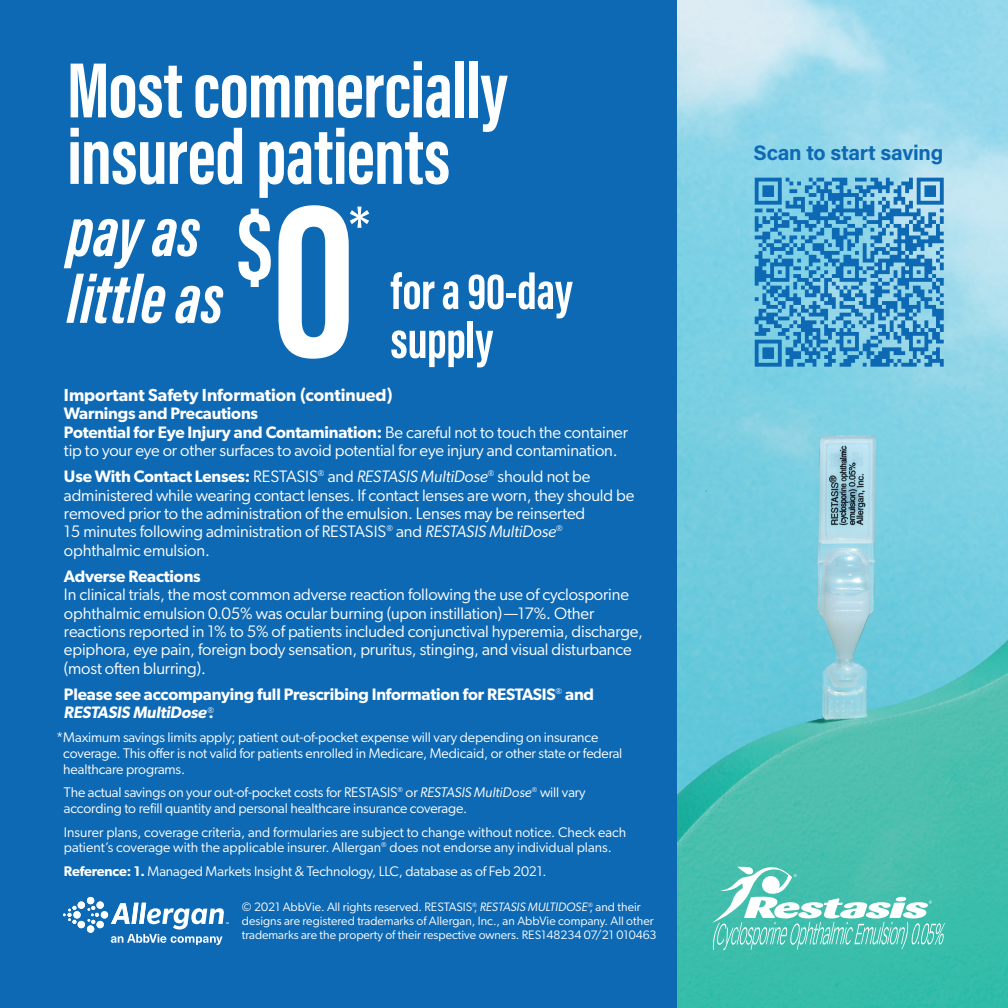
<style>
.page{position:relative;width:1008px;height:1008px;background:#0d69b4}
.page>*{position:absolute;margin:0;border:0;box-sizing:border-box;transform-origin:0 0}
.t1{font:700 230.3px "Acumin Pro Extra Cond";color:#fff}
.t2{font:700 102.2px "Acumin Pro Extra Cond";color:#fff}
.t3{font:700 80.5px/66.5px "Acumin Pro Extra Cond";letter-spacing:-.01em;color:#fff}
.t4{font:74.38px "Acumin Pro Extra Cond";color:#fff}
.t5{font:italic 700 70.52px/66.9px "Acumin Pro Extra Cond";letter-spacing:.005em;color:#fff}
.t6{font:700 52.5px/49px "Acumin Pro Extra Cond";letter-spacing:-.01em;color:#fff}
.t7{font:700 21px "Acumin Pro";letter-spacing:-.015em;color:#0d69b4}
.t8{font:600 17.5px "Gibson";color:#fff}
.t9{font:16.62px/18.4px "Gibson";letter-spacing:-.01em;color:#fff}
.t10{font:600 16.62px/18.4px "Gibson";letter-spacing:-.01em;color:#fff}
.t11{font:14px/15.8px "Gibson";letter-spacing:-.01em;color:#fff}
.t12{font:12.25px/14px "Gibson";color:#fff}
.s1{font-weight:600}
.s2{font-style:italic}
</style>
<div class="page">
<img style="left:677px;top:0;width:331px;height:1008px">
<div style="left:96px;top:901px;width:8px;height:8px;background:#98bede;border-radius:50%"></div>
<div style="left:96px;top:921px;width:8px;height:7px;background:#fff;border-radius:50%"></div>
<div style="left:87px;top:897px;width:7px;height:7px;background:#fff;border-radius:50%"></div>
<svg style="left:88px;top:906px;width:11px;height:18px"></svg>
<svg style="left:63px;top:906px;width:13px;height:18px"></svg>
<div style="left:97px;top:901px;width:7px;height:8px;background:#fff;border-radius:50%"></div>
<div style="left:101px;top:911px;width:7px;height:8px;background:#fff;border-radius:50%"></div>
<div style="left:97px;top:921px;width:7px;height:7px;background:#fff;border-radius:50%"></div>
<div style="left:87px;top:925px;width:7px;height:8px;background:#fff;border-radius:50%"></div>
<div style="left:78px;top:921px;width:7px;height:7px;background:#fff;border-radius:50%"></div>
<div style="left:73px;top:911px;width:8px;height:8px;background:#fff;border-radius:50%"></div>
<div style="left:78px;top:901px;width:7px;height:8px;background:#fff;border-radius:50%"></div>
<svg style="left:111px;top:903px;width:118px;height:42px"></svg>
<svg style="left:712px;top:867px;width:233px;height:83px;background:#6cccbe"></svg>
<svg style="left:755px;top:178px;width:189px;height:189px"></svg>
<p class="t3" style="left:67px;top:56px;width:442px">Most commercially insured patients</p>
<p class="t5" style="left:67px;top:198px;width:158px">pay as little as</p>
<p class="t2" style="left:237px;top:183px;width:38px">$</p>
<p class="t1" style="left:271px;top:138px;width:86px">0</p>
<p class="t4" style="left:349px;top:187px;width:23px">*</p>
<p class="t6" style="left:391px;top:266px;width:184px">for a 90-day supply</p>
<p class="t8" style="left:64px;top:384px;width:330px">Important Safety Information (continued)</p>
<p class="t10" style="left:64px;top:404px;width:196px">Warnings and Precautions</p>
<p class="t9" style="left:64px;top:422px;width:566px"><span class="s1">Potential for Eye Injury and Contamination:</span> Be careful not to touch the container tip to your eye or other surfaces to avoid potential for eye injury and contamination.</p>
<p class="t9" style="left:64px;top:467px;width:572px"><span class="s1">Use With Contact Lenses:</span> RESTASIS<sup>®</sup> and <span class="s2">RESTASIS MultiDose</span><sup>®</sup> should not be administered while wearing contact lenses. If contact lenses are worn, they should be removed prior to the administration of the emulsion. Lenses may be reinserted<br>15 minutes following administration of RESTASIS<sup>®</sup> and <span class="s2">RESTASIS MultiDose</span><sup>® </sup>ophthalmic emulsion.</p>
<p class="t10" style="left:64px;top:567px;width:138px">Adverse Reactions</p>
<p class="t9" style="left:64px;top:585px;width:581px">In clinical trials, the most common adverse reaction following the use of cyclosporine ophthalmic emulsion 0.05% was ocular burning (upon instillation) —17%. Other reactions reported in 1% to 5% of patients included conjunctival hyperemia, discharge, epiphora, eye pain, foreign body sensation, pruritus, stinging, and visual disturbance (most often blurring).</p>
<p class="t10" style="left:64px;top:685px;width:532px">Please see accompanying full Prescribing Information for RESTASIS<sup>®</sup> and<br><span class="s2">RESTASIS MultiDose</span><sup>®</sup>.</p>
<p class="t11" style="left:63px;top:729px;width:561px;text-indent:-7px">*Maximum savings limits apply; patient out-of-pocket expense will vary depending on insurance coverage. This offer is not valid for patients enrolled in Medicare, Medicaid, or other state or federal healthcare programs.</p>
<p class="t11" style="left:64px;top:784px;width:523px">The actual savings on your out-of-pocket costs for RESTASIS<sup>®</sup> or <span class="s2">RESTASIS MultiDose</span><sup>®</sup> will vary according to refill quantity and personal healthcare insurance coverage.</p>
<p class="t11" style="left:64px;top:824px;width:564px">Insurer plans, coverage criteria, and formularies are subject to change without notice. Check each patient’s coverage with the applicable insurer. Allergan<sup>®</sup> does not endorse any individual plans.</p>
<p class="t11" style="left:64px;top:863px;width:484px"><span class="s1">Reference: 1.</span> Managed Markets Insight &amp; Technology, LLC, database as of Feb 2021.</p>
<p class="t12" style="left:242px;top:900px;width:416px">© 2021 AbbVie. All rights reserved. RESTASIS<sup>®</sup>, <span class="s2">RESTASIS MULTIDOSE</span><sup>®</sup>, and their designs are registered trademarks of Allergan, Inc., an AbbVie company. All other trademarks are the property of their respective owners. RES148234 07/21 010463</p>
<p class="t7" style="left:753px;top:138px;width:191px">Scan to start saving</p>
</div>
